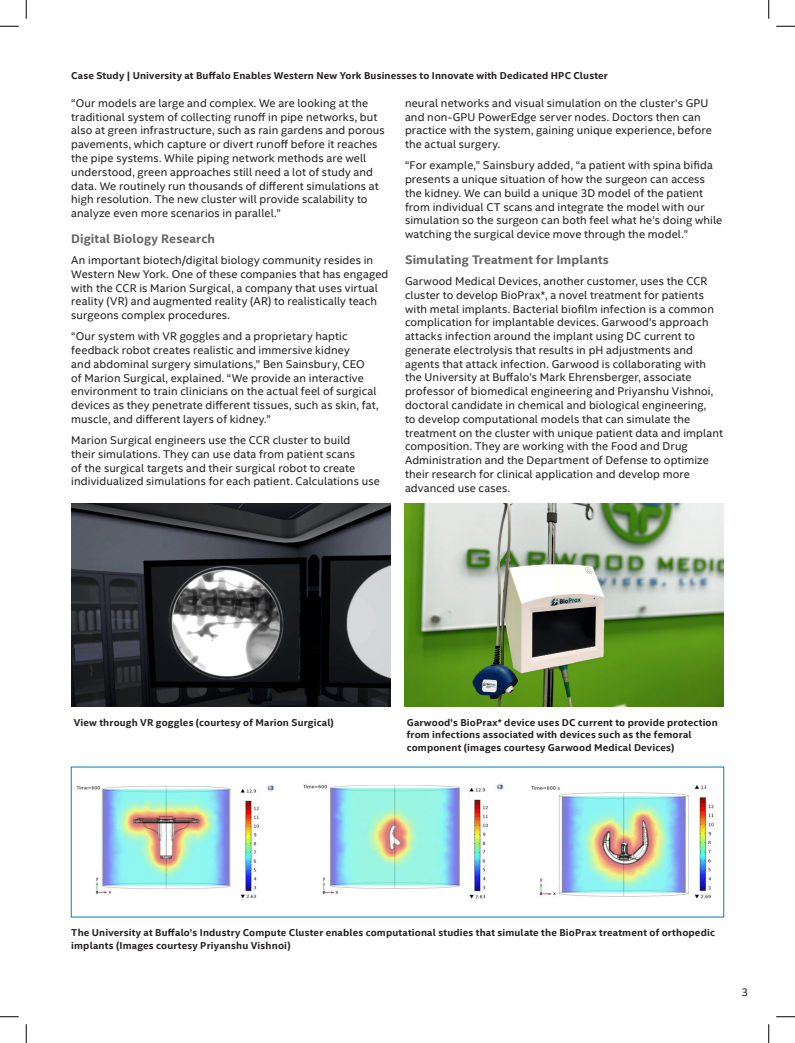
<style>
.page{position:relative;width:795px;height:1043px;background:#fff}
.page>*{position:absolute;margin:0;border:0;box-sizing:border-box;transform-origin:0 0}
.CopyHeader2{font:700 12.5px "Intel Clear";letter-spacing:.005em;color:#636366}
.MainCopy___Caption{font:11.25px/13.8px "Intel Clear";letter-spacing:.01em;color:#231f20}
.t1{font:700 10px/12.5px "Intel Clear";letter-spacing:.015em;color:#231f20}
</style>
<div class="page">
<img style="left:71px;top:503px;width:319px;height:204px">
<img style="left:405px;top:503px;width:318px;height:204px">
<img style="left:76px;top:783px;width:638px;height:116px">
<svg style="left:0;top:25px;width:19px;height:2px"></svg>
<svg style="left:776px;top:25px;width:19px;height:2px"></svg>
<svg style="left:0;top:1016px;width:19px;height:1px"></svg>
<svg style="left:776px;top:1016px;width:19px;height:1px"></svg>
<svg style="left:25px;top:0;width:2px;height:19px"></svg>
<svg style="left:25px;top:1024px;width:2px;height:18px"></svg>
<svg style="left:768px;top:0;width:2px;height:19px"></svg>
<svg style="left:768px;top:1024px;width:2px;height:18px"></svg>
<p class="t1" style="left:71px;top:69px;width:538px">Case Study | University at Buffalo Enables Western New York Businesses to Innovate with Dedicated HPC Cluster</p>
<p class="MainCopy___Caption" style="left:71px;top:96px;width:315px">“Our models are large and complex. We are looking at the traditional system of collecting runoff in pipe networks, but also at green infrastructure, such as rain gardens and porous pavements, which capture or divert runoff before it reaches the pipe systems. While piping network methods are well understood, green approaches still need a lot of study and data. We routinely run thousands of different simulations at high resolution. The new cluster will provide scalability to analyze even more scenarios in parallel.”</p>
<p class="CopyHeader2" style="left:71px;top:231px;width:145px">Digital Biology Research</p>
<p class="MainCopy___Caption" style="left:71px;top:253px;width:319px">An important biotech/digital biology community resides in Western New York. One of these companies that has engaged with the CCR is Marion Surgical, a company that uses virtual reality (VR) and augmented reality (AR) to realistically teach surgeons complex procedures.</p>
<p class="MainCopy___Caption" style="left:71px;top:329px;width:309px">“Our system with VR goggles and a proprietary haptic feedback robot creates realistic and immersive kidney<br>and abdominal surgery simulations,” Ben Sainsbury, CEO<br>of Marion Surgical, explained. “We provide an interactive environment to train clinicians on the actual feel of surgical devices as they penetrate different tissues, such as skin, fat, muscle, and different layers of kidney.”</p>
<p class="MainCopy___Caption" style="left:71px;top:433px;width:310px">Marion Surgical engineers use the CCR cluster to build<br>their simulations. They can use data from patient scans<br>of the surgical targets and their surgical robot to create individualized simulations for each patient. Calculations use</p>
<p class="MainCopy___Caption" style="left:405px;top:96px;width:308px">neural networks and visual simulation on the cluster’s GPU and non-GPU PowerEdge server nodes. Doctors then can practice with the system, gaining unique experience, before the actual surgery.</p>
<p class="MainCopy___Caption" style="left:405px;top:158px;width:319px">“For example,” Sainsbury added, “a patient with spina bifida presents a unique situation of how the surgeon can access the kidney. We can build a unique 3D model of the patient from individual CT scans and integrate the model with our simulation so the surgeon can both feel what he’s doing while watching the surgical device move through the model.”</p>
<p class="CopyHeader2" style="left:405px;top:252px;width:205px">Simulating Treatment for Implants</p>
<p class="MainCopy___Caption" style="left:405px;top:274px;width:320px">Garwood Medical Devices, another customer, uses the CCR cluster to develop BioPrax*, a novel treatment for patients with metal implants. Bacterial biofilm infection is a common complication for implantable devices. Garwood’s approach attacks infection around the implant using DC current to generate electrolysis that results in pH adjustments and agents that attack infection. Garwood is collaborating with the University at Buffalo’s Mark Ehrensberger, associate professor of biomedical engineering and Priyanshu Vishnoi, doctoral candidate in chemical and biological engineering,<br>to develop computational models that can simulate the treatment on the cluster with unique patient data and implant composition. They are working with the Food and Drug Administration and the Department of Defense to optimize their research for clinical application and develop more advanced use cases.</p>
<p class="t1" style="left:74px;top:716px;width:262px">View through VR goggles (courtesy of Marion Surgical)</p>
<p class="t1" style="left:407px;top:716px;width:313px">Garwood’s BioPrax* device uses DC current to provide protection from infections associated with devices such as the femoral component (images courtesy Garwood Medical Devices)</p>
<p class="t1" style="left:71px;top:926px;width:645px">The University at Buffalo’s Industry Compute Cluster enables computational studies that simulate the BioPrax treatment of orthopedic implants (Images courtesy Priyanshu Vishnoi)</p>
<p class="MainCopy___Caption" style="left:742px;top:985px;width:8px">3</p>
</div>
